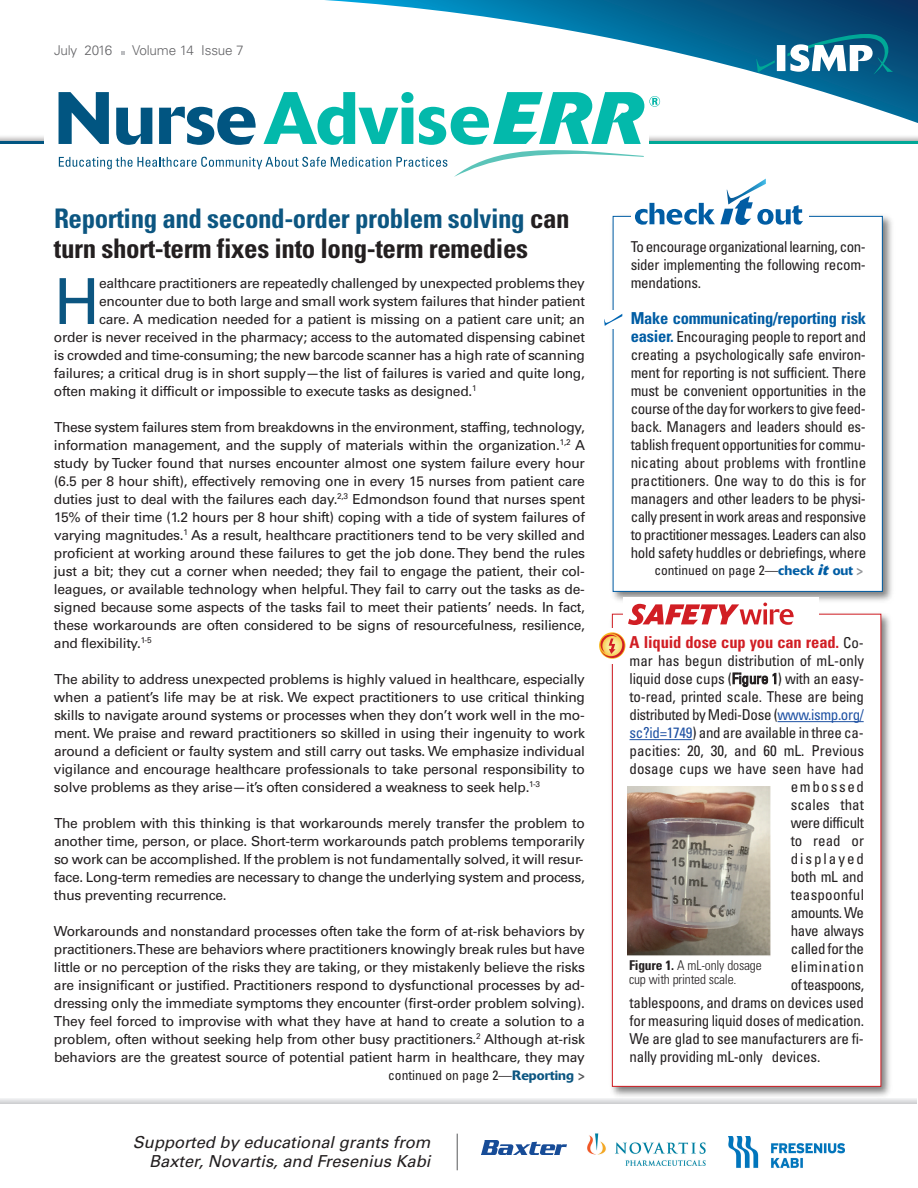
<style>
.page{position:relative;width:918px;height:1188px;background:#fff}
.page>*{position:absolute;margin:0;border:0;box-sizing:border-box;transform-origin:0 0}
.t1{font:63.45px "Univers LT Std";color:#0c5681}
.t2{font:700 condensed 27px/30px "Univers LT Std";letter-spacing:-.015em;color:#231f20}
.t3{font:italic 16.5px/18.3px "Univers LT Std";color:#231f20;text-align:right}
.t4{font:700 condensed 16.5px "Univers LT Std";letter-spacing:-.015em;color:#015da4}
.t5{font:700 condensed 16.5px "Univers LT Std";letter-spacing:-.01em;color:#d11e24}
.t6{font:condensed 15px/18px "Univers LT Std";letter-spacing:-.015em;color:#231f20;text-align:justify}
.t7{font:condensed 15px "Univers LT Std";letter-spacing:-.04em;color:#231f20}
.t8{font:condensed 15px "Univers LT Std";letter-spacing:.015em;color:#231f20}
.t9{font:condensed 15px "Univers LT Std";letter-spacing:.05em;color:#231f20}
.t10{font:condensed 15px "Univers LT Std";letter-spacing:-.035em;color:#231f20}
.t11{font:condensed 15px "Univers LT Std";letter-spacing:.13em;color:#231f20}
.t12{font:condensed 15px "Univers LT Std";letter-spacing:.11em;color:#231f20}
.t13{font:13.8px/18px "Univers LT Std";letter-spacing:-.02em;color:#231f20;text-align:justify}
.t14{font:condensed 13.5px "Univers LT Std";color:#231f20}
.t15{font:300 condensed 13.5px/14.2px "Univers LT Std";letter-spacing:-.015em;color:#231f20}
.t16{font:300 13.5px "Univers LT Std";letter-spacing:-.01em;color:#636366}
.s1{color:#0c5681}
.s2{font-family:"Delta";font-weight:500;font-stretch:normal;color:#0c5681}
.s3{font-weight:700;color:#57585a}
.s4{font-weight:700;font-size:16.5px;color:#015da4}
.s5{font-family:"Delta";font-weight:500;font-stretch:normal;color:#015da4}
.s6{font-family:"Delta";font-weight:700;font-style:italic;font-stretch:normal;font-size:15px;color:#015da4}
.s7{font-weight:700;color:#939598}
.s8{font-weight:400;font-size:15px;color:#231f20}
.s9{color:#1e51a3}
.s10{font-weight:700}
</style>
<div class="page">
<svg style="left:803px;top:136px;width:115px;height:5px"></svg>
<svg style="left:325px;top:0;width:593px;height:123px"></svg>
<svg style="left:756px;top:29px;width:137px;height:45px"></svg>
<svg style="left:0;top:136px;width:43px;height:5px"></svg>
<hr style="left:0;top:141px;width:43px;height:3px;background:#015581">
<hr style="left:650px;top:141px;width:268px;height:3px;background:#00a897">
<svg style="left:121px;top:51px;width:4px;height:4px"></svg>
<svg style="left:0;top:1098px;width:916px;height:6px;background:#dddee0"></svg>
<img style="left:482px;top:1140px;width:84px;height:14px">
<img style="left:728px;top:1137px;width:117px;height:31px">
<img style="left:587px;top:1133px;width:119px;height:33px">
<hr style="left:457px;top:1134px;width:1px;height:36px;background:#57585a">
<img style="left:612px;top:215px;width:280px;height:386px">
<div style="left:613px;top:217px;width:269px;height:374px;background:#fff"></div>
<div style="left:613px;top:216px;width:270px;height:376px;border:1px solid #015da4"></div>
<div style="left:631px;top:176px;width:177px;height:55px;background:#fff"></div>
<svg style="left:59px;top:92px;width:744px;height:133px"></svg>
<div style="left:602px;top:310px;width:22px;height:19px;background:#fff"></div>
<svg style="left:604px;top:314px;width:18px;height:12px"></svg>
<img style="left:606px;top:613px;width:290px;height:488px">
<div style="left:613px;top:615px;width:268px;height:471px;background:#fff"></div>
<hr style="left:778px;top:721px;width:86px;height:1px;background:#1e51a3">
<hr style="left:630px;top:739px;width:62px;height:1px;background:#1e51a3">
<div style="left:623px;top:598px;width:196px;height:32px;background:#fff"></div>
<svg style="left:628px;top:603px;width:166px;height:22px"></svg>
<img style="left:628px;top:787px;width:143px;height:169px">
<div style="left:596px;top:628px;width:32px;height:35px;background:#fff"></div>
<svg style="left:599px;top:632px;width:26px;height:27px"></svg>
<svg style="left:600px;top:633px;width:25px;height:25px"></svg>
<p class="t16" style="left:54px;top:45px;width:60px">July 2016</p>
<p class="t16" style="left:132px;top:45px;width:113px">Volume 14 Issue 7</p>
<h2 class="t2" style="left:54px;top:205px;width:517px"><span class="s1">Reporting and second-order problem solving</span> can turn short-term fixes into long-term remedies</h2>
<h1 class="t1" style="left:54px;top:278px;width:47px">H</h1>
<p class="t13" style="left:99px;top:275px;width:487px">ealthcare practitioners are repeatedly challenged by unexpected problems they</p>
<p class="t13" style="left:99px;top:293px;width:487px">encounter due to both large and small work system failures that hinder patient</p>
<p class="t13" style="left:99px;top:311px;width:487px">care. A medication needed for a patient is missing on a patient care unit; an</p>
<p class="t13" style="left:54px;top:329px;width:532px">order is never received in the pharmacy; access to the automated dispensing cabinet</p>
<p class="t13" style="left:54px;top:347px;width:532px">is crowded and time-consuming; the new barcode scanner has a high rate of scanning</p>
<p class="t13" style="left:54px;top:365px;width:532px">failures; a critical drug is in short supply—the list of failures is varied and quite long,</p>
<p class="t13" style="left:54px;top:383px;width:424px">often making it difficult or impossible to execute tasks as designed.<sup>1</sup></p>
<p class="t13" style="left:54px;top:419px;width:532px">These system failures stem from breakdowns in the environment, staffing, technology, information management, and the supply of materials within the organization.<sup>1,2</sup> A study by Tucker found that nurses encounter almost one system failure every hour (6.5 per 8 hour shift), effectively removing one in every 15 nurses from patient care duties just to deal with the failures each day.<sup>2,3</sup> Edmondson found that nurses spent 15% of their time (1.2 hours per 8 hour shift) coping with a tide of system failures of varying magnitudes.<sup>1</sup> As a result, healthcare practitioners tend to be very skilled and proficient at working around these failures to get the job done. They bend the rules just a bit; they cut a corner when needed; they fail to engage the patient, their col&shy;leagues, or available technology when helpful.They fail to carry out the tasks as de&shy;signed because some aspects of the tasks fail to meet their patients’ needs. In fact, these workarounds are often considered to be signs of resourcefulness, resilience, and flexibility.<sup>1-5</sup></p>
<p class="t13" style="left:54px;top:671px;width:532px">The ability to address unexpected problems is highly valued in healthcare, especially when a patient’s life may be at risk. We expect practitioners to use critical thinking skills to navigate around systems or processes when they don’t work well in the mo&shy;ment. We praise and reward practitioners so skilled in using their ingenuity to work around a deficient or faulty system and still carry out tasks. We emphasize individual vigilance and encourage healthcare professionals to take personal responsibility to solve problems as they arise—it’s often considered a weakness to seek help.<sup>1-3</sup></p>
<p class="t13" style="left:54px;top:815px;width:533px">The problem with this thinking is that workarounds merely transfer the problem to another time, person, or place. Short-term workarounds patch problems temporarily so work can be accomplished. If the problem is not fundamentally solved, it will resur&shy;face. Long-term remedies are necessary to change the underlying system and process, thus preventing recurrence.</p>
<p class="t13" style="left:54px;top:923px;width:533px">Workarounds and nonstandard processes often take the form of at-risk behaviors by practitioners.These are behaviors where practitioners knowingly break rules but have little or no perception of the risks they are taking, or they mistakenly believe the risks are insignificant or justified. Practitioners respond to dysfunctional processes by ad&shy;dressing only the immediate symptoms they encounter (first-order problem solving).<br>They feel forced to improvise with what they have at hand to create a solution to a problem, often without seeking help from other busy practitioners.<sup>2</sup> Although at-risk behaviors are the greatest source of potential patient harm in healthcare, they may</p>
<p class="t14" style="left:388px;top:1070px;width:198px">continued on page 2—<span class="s2">Reporting</span> <span class="s3">&gt;</span></p>
<p class="t3" style="left:133px;top:1135px;width:299px">Supported by educational grants from<br>Baxter, Novartis, and Fresenius Kabi</p>
<p class="t6" style="left:631px;top:239px;width:237px">To encourage organizational learning, con&shy;sider implementing the following recom&shy;mendations.</p>
<p class="t4" style="left:631px;top:312px;width:237px">Make communicating/reporting risk</p>
<p class="t6" style="left:631px;top:329px;width:237px"><span class="s4">easier.</span> Encouraging people to report and creating a psychologically safe environ&shy;ment for reporting is not sufficient. There must be convenient opportunities in the course of the day for workers to give feed&shy;back. Managers and leaders should es&shy;tablish frequent opportunities for commu&shy;nicating about problems with frontline practitioners. One way to do this is for managers and other leaders to be physi&shy;cally present in work areas and responsive to practitioner messages. Leaders can also hold safety huddles or debriefings, where</p>
<p class="t14" style="left:654px;top:565px;width:210px">continued on page 2—<span class="s5">check</span> <span class="s6">it</span> <span class="s5">out</span> <span class="s7">&gt;</span></p>
<p class="t5" style="left:630px;top:636px;width:236px">A liquid dose cup you can read. <span class="s8">Co-</span></p>
<p class="t6" style="left:630px;top:653px;width:236px">mar has begun distribution of mL-only</p>
<p class="t6" style="left:630px;top:671px;width:236px">liquid dose cups (Figure 1) with an easy-</p>
<p class="t6" style="left:630px;top:689px;width:236px">to-read, printed scale. These are being</p>
<p class="t6" style="left:630px;top:707px;width:236px">distributed by Medi-Dose (<span class="s9">www.ismp.org/</span></p>
<p class="t6" style="left:630px;top:725px;width:236px"><span class="s9">sc?id=1749</span>) and are available in three ca-</p>
<p class="t6" style="left:630px;top:743px;width:236px">pacities: 20, 30, and 60 mL. Previous</p>
<p class="t6" style="left:630px;top:761px;width:236px">dosage cups we have seen have had</p>
<p class="t12" style="left:791px;top:781px;width:75px">embossed</p>
<p class="t6" style="left:791px;top:797px;width:75px">scales that</p>
<p class="t6" style="left:791px;top:815px;width:75px">were difficult</p>
<p class="t6" style="left:791px;top:833px;width:75px">to read or</p>
<p class="t11" style="left:791px;top:853px;width:75px">displayed</p>
<p class="t6" style="left:791px;top:869px;width:75px">both mL and</p>
<p class="t8" style="left:791px;top:889px;width:75px">teaspoonful</p>
<p class="t10" style="left:791px;top:907px;width:75px">amounts. We</p>
<p class="t6" style="left:791px;top:923px;width:75px">have always</p>
<p class="t6" style="left:791px;top:941px;width:75px">called for the</p>
<p class="t9" style="left:791px;top:961px;width:75px">elimination</p>
<p class="t7" style="left:791px;top:979px;width:75px">of teaspoons,</p>
<p class="t6" style="left:630px;top:995px;width:236px">tablespoons, and drams on devices used</p>
<p class="t6" style="left:630px;top:1013px;width:236px">for measuring liquid doses of medication.</p>
<p class="t6" style="left:630px;top:1031px;width:236px">We are glad to see manufacturers are fi-</p>
<p class="t6" style="left:630px;top:1049px;width:192px">nally providing mL-only devices.</p>
<p class="t15" style="left:629px;top:959px;width:134px"><span class="s10">Figure 1.</span> A mL-only dosage cup with printed scale.</p>
</div>
